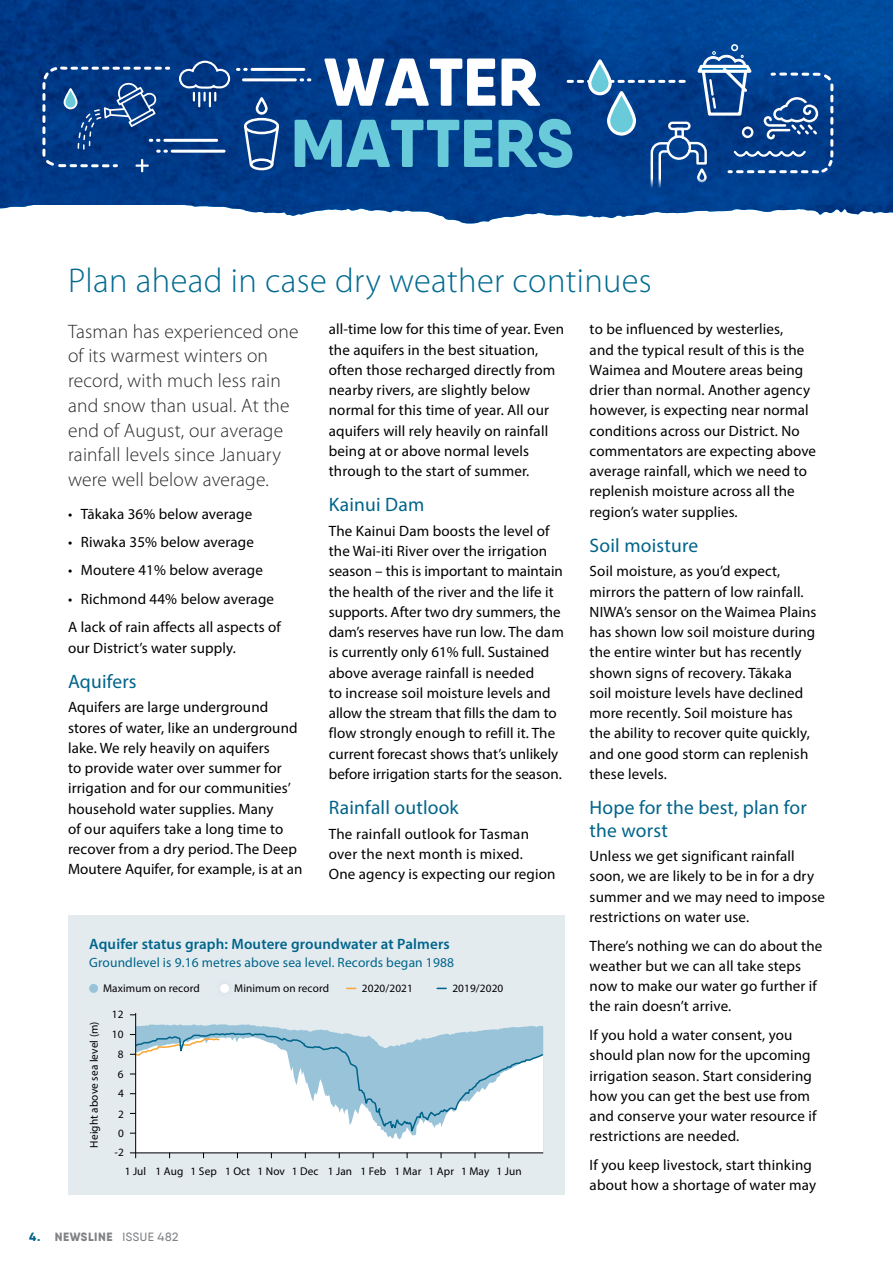
<style>
.page{position:relative;width:893px;height:1263px;background:#fff}
.page>*{position:absolute;margin:0;border:0;box-sizing:border-box;transform-origin:0 0}
.t1{font:800 67.5px "Qanelas Soft DEMO";color:#69cada}
.t2{font:800 67.5px "Qanelas Soft DEMO";color:#fff}
.t3{font:300 34.5px "Myriad Pro";letter-spacing:.01em;color:#006a90}
.t4{font:300 19.5px/24.8px "Myriad Pro";letter-spacing:.01em;color:#292829}
.t5{font:19.5px/22.5px "Myriad Pro";letter-spacing:.01em;color:#00648a}
.t6{font:15px/20.2px "Myriad Pro";letter-spacing:.01em;color:#000}
.t7{font:600 15px "Myriad Pro";letter-spacing:.01em;color:#00648a}
.t8{font:13.5px "Myriad Pro";letter-spacing:.01em;color:#00648a}
.t9{font:800 12px "Qanelas Soft DEMO";letter-spacing:.045em;color:#808285}
.t10{font:11.25px "Myriad Pro";letter-spacing:.01em;color:#000}
.s1{color:#00648a}
.s2{font-weight:500}
</style>
<div class="page">
<svg style="left:246px;top:204px;width:647px;height:20px"></svg>
<img style="left:0;top:204px;width:246px;height:7px">
<img style="left:0;top:0;width:893px;height:204px">
<div style="left:244px;top:118px;width:35px;height:16px;border:3px solid #fff;border-radius:50%"></div>
<svg style="left:269px;top:124px;width:12px;height:44px"></svg>
<svg style="left:242px;top:124px;width:12px;height:44px"></svg>
<div style="left:250px;top:158px;width:23px;height:12px;border:3px solid #fff;border-radius:50%"></div>
<div style="left:256px;top:97px;width:12px;height:18px;border:3px solid #fff;border-radius:5px"></div>
<div style="left:731px;top:44px;width:7px;height:7px;border:2px solid #fff;border-radius:50%"></div>
<hr style="left:163px;top:139px;width:55px;height:3px;background:#fff;border-radius:2px">
<hr style="left:171px;top:150px;width:55px;height:3px;background:#fff;border-radius:2px">
<svg style="left:41px;top:65px;width:131px;height:107px"></svg>
<svg style="left:65px;top:89px;width:12px;height:19px"></svg>
<div style="left:64px;top:88px;width:14px;height:21px;border:2px solid #fff;border-radius:6px"></div>
<hr style="left:251px;top:68px;width:54px;height:3px;background:#fff;border-radius:2px">
<svg style="left:178px;top:60px;width:70px;height:46px"></svg>
<hr style="left:242px;top:78px;width:55px;height:3px;background:#fff;border-radius:2px">
<svg style="left:300px;top:78px;width:11px;height:3px"></svg>
<svg style="left:568px;top:51px;width:267px;height:168px"></svg>
<div style="left:68px;top:915px;width:496px;height:280px;background:#e3ebef"></div>
<div style="left:220px;top:984px;width:9px;height:9px;background:#fff;border-radius:50%"></div>
<div style="left:89px;top:984px;width:9px;height:9px;background:#98c3d8;border-radius:50%"></div>
<svg style="left:136px;top:1024px;width:407px;height:7px"></svg>
<div style="left:136px;top:1141px;width:407px;height:11px;background:#fff"></div>
<hr style="left:135px;top:1152px;width:408px;height:1px;background:#000">
<svg style="left:130px;top:1031px;width:414px;height:110px"></svg>
<hr style="left:135px;top:1013px;width:1px;height:145px;background:#000">
<h1 class="t2" style="left:324px;top:52px;width:217px">WATER</h1>
<h1 class="t1" style="left:291px;top:113px;width:285px">MATTERS</h1>
<h2 class="t3" style="left:68px;top:260px;width:585px">Plan ahead in case dry weather continues</h2>
<h3 class="t4" style="left:68px;top:319px;width:232px">Tasman has experienced one of its warmest winters on record, with much less rain and snow than usual. At the end of August, our average rainfall levels since January were well below average.</h3>
<p class="t6" style="left:68px;top:504px;width:186px">• Tākaka 36% below average</p>
<p class="t6" style="left:68px;top:532px;width:187px">• Riwaka 35% below average</p>
<p class="t6" style="left:68px;top:560px;width:196px">• Moutere 41% below average</p>
<p class="t6" style="left:68px;top:584px;width:214px;line-height:28.8px">• Richmond 44% below average<br>A lack of rain affects all aspects of</p>
<p class="t6" style="left:68px;top:637px;width:169px">our District’s water supply.</p>
<h3 class="t5" style="left:68px;top:670px;width:70px">Aquifers</h3>
<p class="t6" style="left:68px;top:697px;width:236px">Aquifers are large underground stores of water, like an underground lake. We rely heavily on aquifers<br>to provide water over summer for irrigation and for our communities’ household water supplies. Many<br>of our aquifers take a long time to recover from a dry period. The Deep Moutere Aquifer, for example, is at an</p>
<p class="t6" style="left:590px;top:319px;width:228px">to be influenced by westerlies,<br>and the typical result of this is the Waimea and Moutere areas being drier than normal. Another agency however, is expecting near normal conditions across our District. No commentators are expecting above average rainfall, which we need to replenish moisture across all the region’s water supplies.</p>
<h3 class="t5" style="left:590px;top:534px;width:110px">Soil moisture</h3>
<p class="t6" style="left:590px;top:561px;width:228px">Soil moisture, as you’d expect, mirrors the pattern of low rainfall.<br>NIWA’s sensor on the Waimea Plains has shown low soil moisture during the entire winter but has recently shown signs of recovery. Tākaka soil moisture levels have declined more recently. Soil moisture has the ability to recover quite quickly, and one good storm can replenish these levels.</p>
<h3 class="t5" style="left:590px;top:796px;width:219px">Hope for the best, plan for the worst</h3>
<p class="t6" style="left:590px;top:846px;width:237px">Unless we get significant rainfall soon, we are likely to be in for a dry summer and we may need to impose restrictions on water use.</p>
<p class="t6" style="left:590px;top:935px;width:234px">There’s nothing we can do about the weather but we can all take steps now to make our water go further if the rain doesn’t arrive.</p>
<p class="t6" style="left:590px;top:1025px;width:228px">If you hold a water consent, you should plan now for the upcoming irrigation season. Start considering how you can get the best use from and conserve your water resource if restrictions are needed.</p>
<p class="t6" style="left:590px;top:1155px;width:228px">If you keep livestock, start thinking about how a shortage of water may</p>
<p class="t6" style="left:329px;top:319px;width:237px">all-time low for this time of year. Even the aquifers in the best situation, often those recharged directly from nearby rivers, are slightly below normal for this time of year. All our aquifers will rely heavily on rainfall being at or above normal levels through to the start of summer.</p>
<h3 class="t5" style="left:329px;top:493px;width:97px">Kainui Dam</h3>
<p class="t6" style="left:329px;top:520px;width:236px">The Kainui Dam boosts the level of the Wai-iti River over the irrigation season – this is important to maintain the health of the river and the life it supports. After two dry summers, the dam’s reserves have run low. The dam is currently only 61% full. Sustained above average rainfall is needed<br>to increase soil moisture levels and allow the stream that fills the dam to flow strongly enough to refill it. The current forecast shows that’s unlikely before irrigation starts for the season.</p>
<h3 class="t5" style="left:329px;top:796px;width:131px">Rainfall outlook</h3>
<p class="t6" style="left:329px;top:823px;width:228px">The rainfall outlook for Tasman over the next month is mixed.<br>One agency is expecting our region</p>
<p class="t7" style="left:89px;top:934px;width:362px">Aquifer status graph: Moutere groundwater at Palmers</p>
<p class="t8" style="left:89px;top:954px;width:366px">Groundlevel is 9.16 metres above sea level. Records began 1988</p>
<p class="t10" style="left:103px;top:982px;width:98px">Maximum on record</p>
<p class="t10" style="left:234px;top:982px;width:96px">Minimum on record</p>
<p class="t10" style="left:362px;top:982px;width:52px">2020/2021</p>
<p class="t10" style="left:452px;top:982px;width:52px">2019/2020</p>
<p class="t10" style="left:112px;top:1007px;width:13px">12</p>
<p class="t10" style="left:87px;top:1148px;width:128px;rotate:-90deg">Height above sea level (m)</p>
<p class="t10" style="left:112px;top:1027px;width:13px">10</p>
<p class="t10" style="left:118px;top:1047px;width:7px">8</p>
<p class="t10" style="left:118px;top:1067px;width:7px">6</p>
<p class="t10" style="left:118px;top:1087px;width:7px">4</p>
<p class="t10" style="left:118px;top:1107px;width:7px">2</p>
<p class="t10" style="left:118px;top:1126px;width:7px">0</p>
<p class="t10" style="left:115px;top:1146px;width:11px">-2</p>
<p class="t10" style="left:125px;top:1164px;width:23px">1 Jul</p>
<p class="t10" style="left:155px;top:1164px;width:368px">1 Aug 1 Sep 1 Oct 1 Nov 1 Dec 1 Jan 1 Feb 1 Mar 1 Apr 1 May 1 Jun</p>
<p class="t9" style="left:29px;top:1231px;width:151px"><span class="s1">4.</span> NEWSLINE <span class="s2">ISSUE 482</span></p>
</div>
